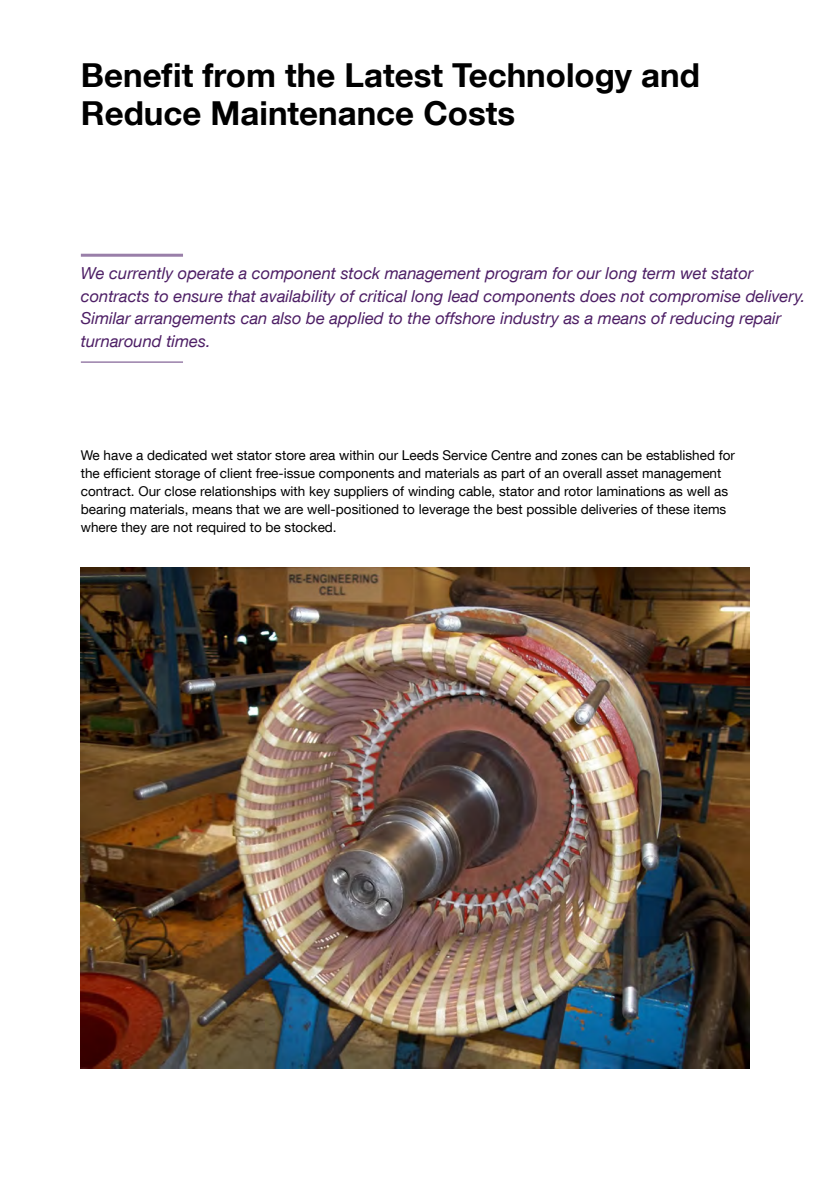
<style>
.page{position:relative;width:830px;height:1191px;background:#fff}
.page>*{position:absolute;margin:0;border:0;box-sizing:border-box;transform-origin:0 0}
.Title-1{font:700 33px/37.5px "Helvetica Neue LT Com";color:#000}
.Lead_text{font:italic 16.5px/22.5px "Helvetica Neue LT Com";color:#4d1e65}
.Body_text{font:13.5px/18px "Helvetica Neue LT Com";color:#000}
</style>
<div class="page">
<hr style="left:81px;top:254px;width:102px;height:3px;background:#997fa9">
<hr style="left:81px;top:361px;width:102px;height:2px;background:#997fa9">
<img style="left:81px;top:568px;width:667px;height:500px">
<p class="Title-1" style="left:81px;top:56px;width:620px">Benefit from the Latest Technology and<br>Reduce Maintenance Costs</p>
<p class="Lead_text" style="left:81px;top:262px;width:725px">We currently operate a component stock management program for our long term wet stator contracts to ensure that availability of critical long lead components does not compromise delivery.<br>Similar arrangements can also be applied to the offshore industry as a means of reducing repair turnaround times.</p>
<p class="Body_text" style="left:81px;top:446px;width:655px">We have a dedicated wet stator store area within our Leeds Service Centre and zones can be established for the efficient storage of client free-issue components and materials as part of an overall asset management contract. Our close relationships with key suppliers of winding cable, stator and rotor laminations as well as bearing materials, means that we are well-positioned to leverage the best possible deliveries of these items where they are not required to be stocked.</p>
</div>
